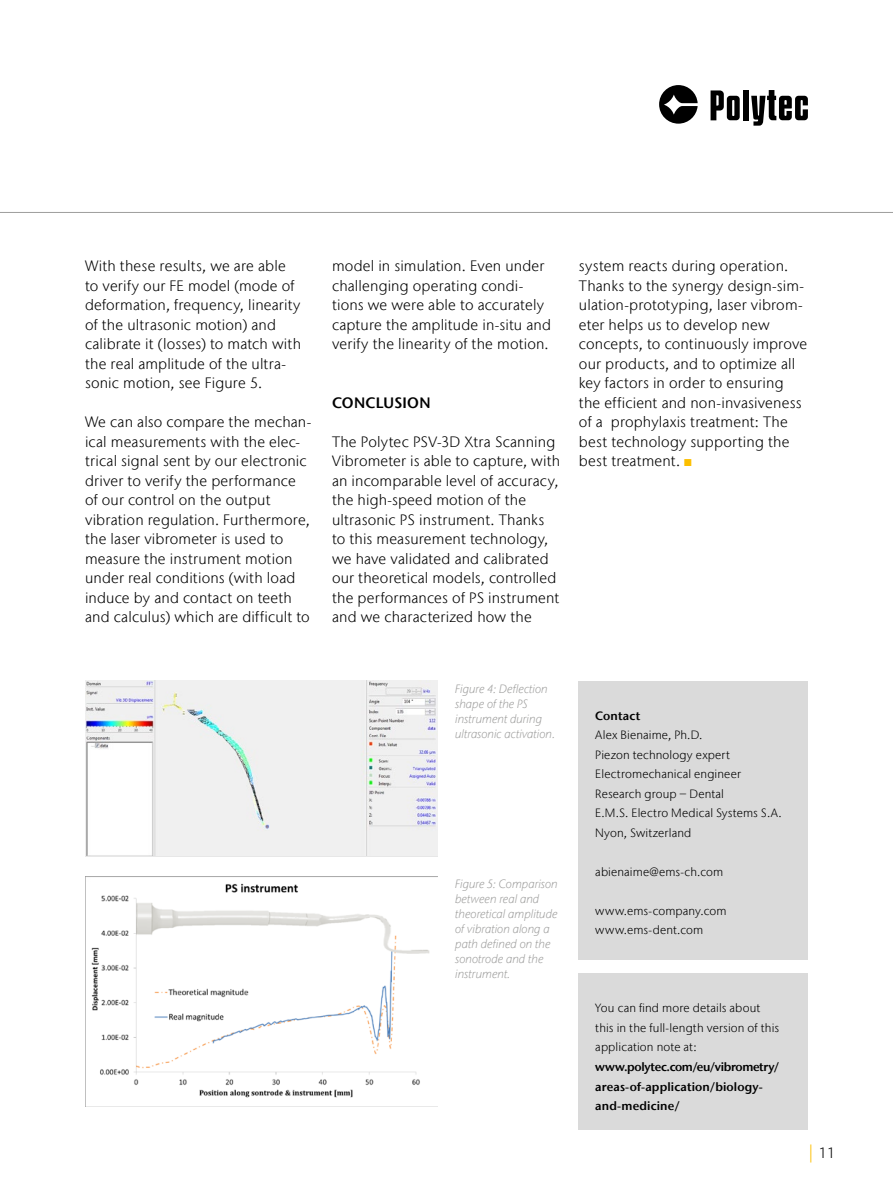
<style>
.page{position:relative;width:893px;height:1191px;background:#fff}
.page>*{position:absolute;margin:0;border:0;box-sizing:border-box;transform-origin:0 0}
.t1{font:300 15px/19.5px "Stone Sans IIITC Com";letter-spacing:.01em;color:#000}
.t2{font:600 15px "Stone Sans IIITC Com";letter-spacing:.015em;color:#000}
.t3{font:300 12px/19.5px "Stone Sans IIITC Com";letter-spacing:.01em;color:#000}
.t4{font:italic 300 12px/15px "Stone Sans IIITC Com";letter-spacing:.005em;color:#9d9d9c}
.t5{font:600 12px/19.5px "Stone Sans IIITC Com";letter-spacing:.01em;color:#000}
.s1{font-family:"Arial Narrow";font-weight:400;color:#fcbf00}
.s2{font-size:18px;color:#fcbf00}
</style>
<div class="page">
<div style="left:743px;top:90px;width:6px;height:30px;background:#000"></div>
<svg style="left:711px;top:90px;width:29px;height:30px"></svg>
<svg style="left:659px;top:85px;width:39px;height:39px"></svg>
<svg style="left:751px;top:90px;width:57px;height:36px"></svg>
<img style="left:85px;top:681px;width:353px;height:174px">
<img style="left:85px;top:876px;width:353px;height:230px">
<hr style="left:0;top:212px;width:893px;height:1px;background:#9d9d9c">
<div style="left:578px;top:681px;width:230px;height:279px;background:#dadada"></div>
<div style="left:578px;top:973px;width:230px;height:156px;background:#dadada"></div>
<p class="t1" style="left:85px;top:256px;width:217px">With these results, we are able to verify our FE model (mode of deformation, frequency, linearity of the ultrasonic motion) and calibrate it (losses) to match with the real amplitude of the ultra&shy;sonic motion, see Figure 5.</p>
<p class="t1" style="left:85px;top:412px;width:228px">We can also compare the mechan&shy;ical measurements with the elec&shy;trical signal sent by our electronic driver to verify the performance of our control on the output vibration regulation. Furthermore, the laser vibrometer is used to measure the instrument motion under real conditions (with load induce by and contact on teeth and calculus) which are difficult to</p>
<p class="t1" style="left:332px;top:256px;width:221px">model in simulation. Even under challenging operating condi&shy;tions we were able to accurately capture the amplitude in-situ and verify the linearity of the motion.</p>
<p class="t2" style="left:332px;top:393px;width:100px">CONCLUSION</p>
<p class="t1" style="left:332px;top:432px;width:230px">The Polytec PSV-3D Xtra Scanning Vibrometer is able to capture, with an incomparable level of accuracy, the high-speed motion of the ultrasonic PS instrument. Thanks to this measurement technology, we have validated and calibrated our theoretical models, controlled the performances of PS instrument and we characterized how the</p>
<p class="t1" style="left:579px;top:256px;width:230px">system reacts during operation.<br>Thanks to the synergy design-sim&shy;ulation-prototyping, laser vibrom&shy;eter helps us to develop new concepts, to continuously improve our products, and to optimize all key factors in order to ensuring the efficient and non-invasiveness of a prophylaxis treatment: The best technology supporting the best treatment. <span class="s1">■</span></p>
<p class="t4" style="left:455px;top:681px;width:101px">Figure 4: Deflection shape of the PS instrument during ultrasonic activation.</p>
<p class="t4" style="left:455px;top:876px;width:104px">Figure 5: Comparison between real and theoretical amplitude of vibration along a path defined on the sonotrode and the instrument.</p>
<p class="t5" style="left:595px;top:705px;width:46px">Contact</p>
<p class="t3" style="left:595px;top:725px;width:188px">Alex Bienaime, Ph.D.<br>Piezon technology expert<br>Electromechanical engineer<br>Research group – Dental<br>E.M.S. Electro Medical Systems S.A.<br>Nyon, Switzerland</p>
<p class="t3" style="left:595px;top:862px;width:129px">abienaime@ems-ch.com</p>
<p class="t3" style="left:595px;top:901px;width:133px">www.ems-company.com www.ems-dent.com</p>
<p class="t3" style="left:595px;top:998px;width:185px">You can find more details about this in the full-length version of this application note at:</p>
<p class="t5" style="left:595px;top:1056px;width:185px">www.polytec.com/eu/vibrometry/ areas-of-application/biology&shy;and-medicine/</p>
<p class="t1" style="left:808px;top:1143px;width:29px"><span class="s2">|</span> 11</p>
</div>
